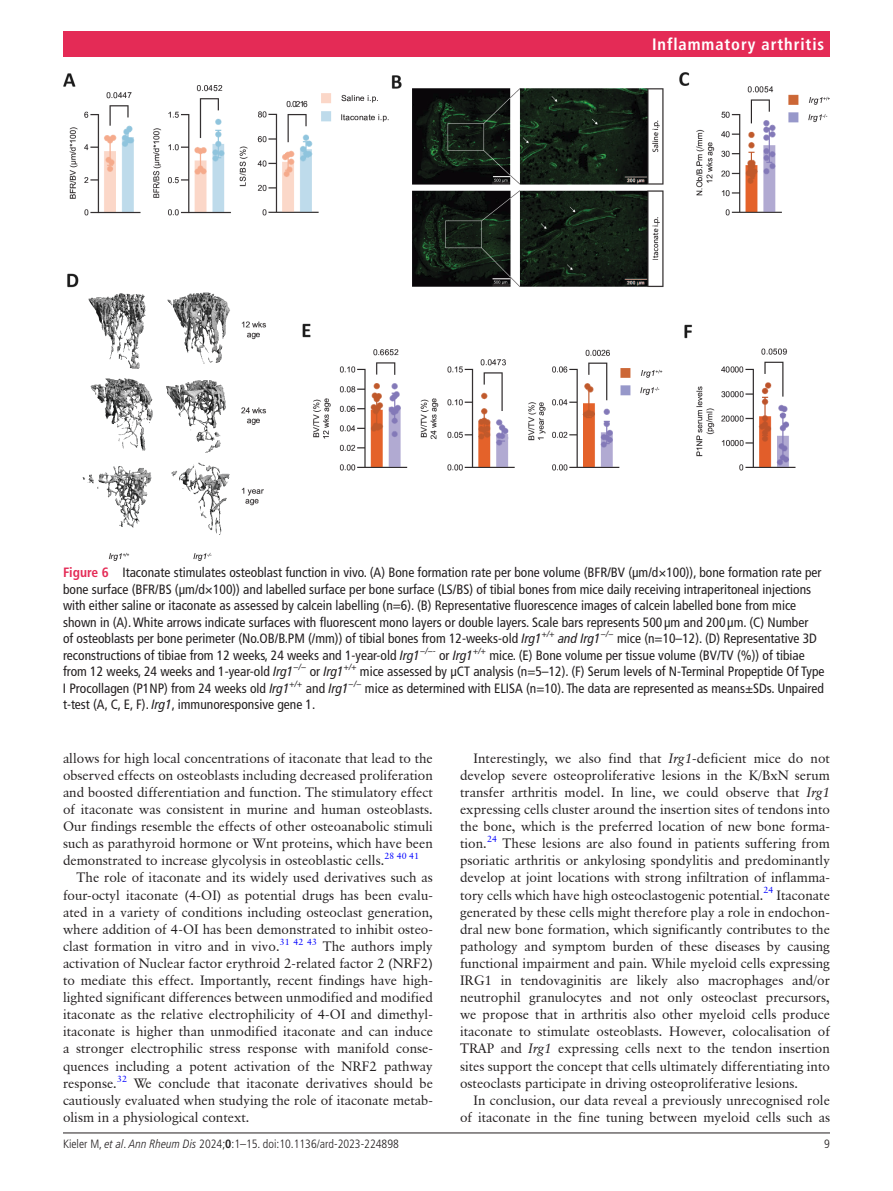
<style>
.page{position:relative;width:893px;height:1191px;background:#fff}
.page>*{position:absolute;margin:0;border:0;box-sizing:border-box;transform-origin:0 0}
.t1{font:700 condensed 16.5px "Frutiger LT Pro";letter-spacing:.055em;color:#fff}
.t2{font:13.5px/17.1px "Classical Garamond BT";color:#231f20;text-align:justify}
.t3{font:condensed 13.5px/16.5px "Frutiger LT Pro";color:#231f20}
.t4{font:300 condensed 12px "Frutiger LT Pro";color:#231f20}
.t5{font:9px "Classical Garamond BT";color:#00f}
.s1{font-weight:700;color:#e42b56}
.s2{font-style:italic}
.s3{font-weight:700}
</style>
<div class="page">
<hr style="left:63px;top:1132px;width:767px;height:1px;background:#231f20">
<div style="left:63px;top:31px;width:767px;height:25px;background:#e42b56"></div>
<img style="left:63px;top:72px;width:767px;height:488px">
<p class="t1" style="left:652px;top:34px;width:174px">Inflammatory arthritis</p>
<p class="t3" style="left:63px;top:564px;width:763px"><span class="s1">Figure 6</span> Itaconate stimulates osteoblast function in vivo. (A) Bone formation rate per bone volume (BFR/BV (µm/d×100)), bone formation rate per bone surface (BFR/BS (µm/d×100)) and labelled surface per bone surface (LS/BS) of tibial bones from mice daily receiving intraperitoneal injections with either saline or itaconate as assessed by calcein labelling (n=6). (B) Representative fluorescence images of calcein labelled bone from mice shown in (A). White arrows indicate surfaces with fluorescent mono layers or double layers. Scale bars represents 500 µm and 200 µm. (C) Number<br>of osteoblasts per bone perimeter (No.OB/B.PM (/mm)) of tibial bones from 12-weeks-old <span class="s2">Irg1</span><sup>+/+</sup> <span class="s2">and Irg1</span><sup>−/−</sup> mice (n=10–12). (D) Representative 3D reconstructions of tibiae from 12 weeks, 24 weeks and 1-year-old <span class="s2">Irg1</span><sup>−/−-</sup> or <span class="s2">Irg1</span><sup>+/+</sup> mice. (E) Bone volume per tissue volume (BV/TV (%)) of tibiae from 12 weeks, 24 weeks and 1-year-old <span class="s2">Irg1</span><sup>−/−</sup> or <span class="s2">Irg1</span><sup>+/+</sup> mice assessed by µCT analysis (n=5–12). (F) Serum levels of N-Terminal Propeptide Of Type I Procollagen (P1NP) from 24 weeks old <span class="s2">Irg1</span><sup>+/+</sup> and <span class="s2">Irg1</span><sup>−/−</sup> mice as determined with ELISA (n=10). The data are represented as means±SDs. Unpaired t-test (A, C, E, F). <span class="s2">Irg1</span>, immunoresponsive gene 1.</p>
<p class="t2" style="left:63px;top:749px;width:371px">allows for high local concentrations of itaconate that lead to the observed effects on osteoblasts including decreased proliferation and boosted differentiation and function. The stimulatory effect of itaconate was consistent in murine and human osteoblasts.<br>Our findings resemble the effects of other osteoanabolic stimuli such as parathyroid hormone or Wnt proteins, which have been demonstrated to increase glycolysis in osteoblastic cells.</p>
<p class="t5" style="left:384px;top:850px;width:36px">28 40 41</p>
<p class="t2" style="left:63px;top:869px;width:371px;text-indent:14px">The role of itaconate and its widely used derivatives such as four-octyl itaconate (4-OI) as potential drugs has been evalu&shy;ated in a variety of conditions including osteoclast generation, where addition of 4-OI has been demonstrated to inhibit osteo&shy;clast formation in vitro and in vivo.</p>
<p class="t5" style="left:280px;top:936px;width:39px">31 42 43</p>
<p class="t2" style="left:63px;top:937px;width:371px;text-indent:260px">The authors imply activation of Nuclear factor erythroid 2-related factor 2 (NRF2) to mediate this effect. Importantly, recent findings have high&shy;lighted significant differences between unmodified and modified itaconate as the relative electrophilicity of 4-OI and dimethyl&shy;itaconate is higher than unmodified itaconate and can induce a stronger electrophilic stress response with manifold conse&shy;quences including a potent activation of the NRF2 pathway response.</p>
<p class="t5" style="left:117px;top:1073px;width:11px">32</p>
<p class="t2" style="left:63px;top:1074px;width:371px;text-indent:71px">We conclude that itaconate derivatives should be cautiously evaluated when studying the role of itaconate metab&shy;olism in a physiological context.</p>
<p class="t2" style="left:460px;top:749px;width:371px;text-indent:14px">Interestingly, we also find that <span class="s2">Irg1-</span>deficient mice do not develop severe osteoproliferative lesions in the K/BxN serum transfer arthritis model. In line, we could observe that <span class="s2">Irg1 </span>expressing cells cluster around the insertion sites of tendons into the bone, which is the preferred location of new bone forma&shy;tion.</p>
<p class="t5" style="left:487px;top:833px;width:11px">24</p>
<p class="t2" style="left:460px;top:834px;width:371px;text-indent:42px">These lesions are also found in patients suffering from psoriatic arthritis or ankylosing spondylitis and predominantly develop at joint locations with strong infiltration of inflamma&shy;tory cells which have high osteoclastogenic potential.</p>
<p class="t5" style="left:764px;top:884px;width:11px">24</p>
<p class="t2" style="left:460px;top:886px;width:371px;text-indent:317px">Itaconate generated by these cells might therefore play a role in endochon&shy;dral new bone formation, which significantly contributes to the pathology and symptom burden of these diseases by causing functional impairment and pain. While myeloid cells expressing IRG1 in tendovaginitis are likely also macrophages and/or neutrophil granulocytes and not only osteoclast precursors, we propose that in arthritis also other myeloid cells produce itaconate to stimulate osteoblasts. However, colocalisation of TRAP and <span class="s2">Irg1</span> expressing cells next to the tendon insertion sites support the concept that cells ultimately differentiating into osteoclasts participate in driving osteoproliferative lesions.</p>
<p class="t2" style="left:460px;top:1091px;width:371px;text-align:right">In conclusion, our data reveal a previously unrecognised role of itaconate in the fine tuning between myeloid cells such as</p>
<p class="t4" style="left:63px;top:1136px;width:337px">Kieler M, <span class="s2">et al</span>. <span class="s2">Ann Rheum Dis</span> 2024;<span class="s3">0</span>:1–15. doi:10.1136/ard-2023-224898</p>
<p class="t4" style="left:824px;top:1136px;width:7px">9</p>
</div>
